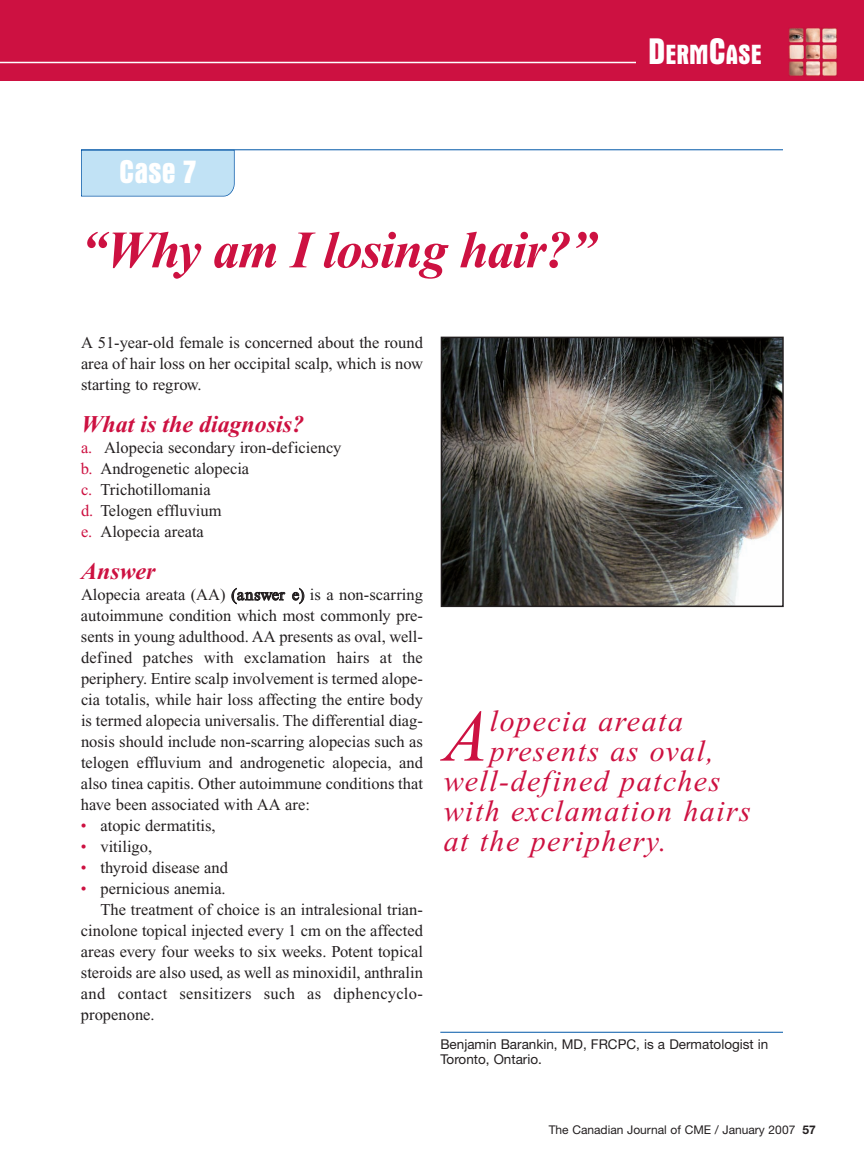
<style>
.page{position:relative;width:864px;height:1175px;background:#fff}
.page>*{position:absolute;margin:0;border:0;box-sizing:border-box;transform-origin:0 0}
.t1{font:italic 73.2px "Times";color:#cd1141}
.t2{font:italic 700 52.5px "Times";letter-spacing:-.025em;color:#cd1141}
.t3{font:700 condensed 33.45px "Aurora BT";color:#fff}
.t4{font:italic 30px "Times";letter-spacing:.05em;color:#cd1141}
.t5{font:700 condensed 28.2px "Aurora BT";color:#fff}
.t6{font:italic 700 24px "Times";color:#cd1141}
.t7{font:16.5px/21px "Times";color:#231f20;text-align:justify}
.t8{font:16.5px "Times";letter-spacing:.02em;color:#231f20}
.t9{font:13.5px/15px "Helvetica Neue";color:#231f20}
.t10{font:12px "Helvetica Neue";color:#231f20}
.s1{font-size:37.5px}
.s2{color:#cd1141}
.s3{font-weight:700}
</style>
<div class="page">
<div style="left:0;top:0;width:864px;height:81px;background:#cd1141"></div>
<hr style="left:0;top:62px;width:652px;height:1px;background:#fff">
<div style="left:81px;top:150px;width:154px;height:46px;background:#c1e2f5"></div>
<hr style="left:81px;top:149px;width:702px;height:1px;background:#0157a8">
<img style="left:444px;top:339px;width:337px;height:265px">
<div style="left:441px;top:336px;width:343px;height:271px;border:2px solid #231f20"></div>
<hr style="left:440px;top:1031px;width:343px;height:1px;background:#0157a8">
<div style="left:637px;top:37px;width:136px;height:31px;background:#cd1141"></div>
<img style="left:789px;top:28px;width:48px;height:48px">
<img style="left:790px;top:29px;width:46px;height:46px">
<h3 class="t3" style="left:119px;top:152px;width:78px">Case 7</h3>
<h2 class="t2" style="left:81px;top:232px;width:517px">“Why am I losing hair?”</h2>
<h3 class="t5" style="left:648px;top:38px;width:115px"><span class="s1">D</span>ERM<span class="s1">C</span>ASE</h3>
<p class="t7" style="left:81px;top:334px;width:343px">A 51-year-old female is concerned about the round area of hair loss on her occipital scalp, which is now starting to regrow.</p>
<h3 class="t6" style="left:81px;top:416px;width:225px">What is the diagnosis?</h3>
<p class="t7" style="left:81px;top:439px;width:262px;text-align:left"><span class="s2">a.</span> Alopecia secondary iron-deficiency <span class="s2">b.</span> Androgenetic alopecia<br><span class="s2">c.</span> Trichotillomania<br><span class="s2">d.</span> Telogen effluvium<br><span class="s2">e.</span> Alopecia areata</p>
<h3 class="t6" style="left:81px;top:563px;width:76px">Answer</h3>
<p class="t7" style="left:81px;top:586px;width:343px">Alopecia areata (AA) (answer e) is a non-scarring autoimmune condition which most commonly pre&shy;sents in young adulthood. AA presents as oval, well&shy;defined patches with exclamation hairs at the periphery. Entire scalp involvement is termed alope&shy;cia totalis, while hair loss affecting the entire body is termed alopecia universalis. The differential diag&shy;nosis should include non-scarring alopecias such as telogen effluvium and androgenetic alopecia, and also tinea capitis. Other autoimmune conditions that have been associated with AA are:</p>
<p class="t7" style="left:81px;top:817px;width:136px"><span class="s2">•</span> atopic dermatitis,</p>
<p class="t7" style="left:81px;top:838px;width:73px"><span class="s2">•</span> vitiligo,</p>
<p class="t7" style="left:81px;top:859px;width:149px"><span class="s2">•</span> thyroid disease and</p>
<p class="t7" style="left:81px;top:880px;width:146px"><span class="s2">•</span> pernicious anemia.</p>
<p class="t7" style="left:100px;top:901px;width:324px">The treatment of choice is an intralesional trian-</p>
<p class="t7" style="left:81px;top:922px;width:343px">cinolone topical injected every 1 cm on the affected</p>
<p class="t7" style="left:81px;top:943px;width:343px">areas every four weeks to six weeks. Potent topical</p>
<p class="t7" style="left:81px;top:964px;width:343px">steroids are also used, as well as minoxidil, anthralin</p>
<p class="t8" style="left:81px;top:988px;width:343px">and contact sensitizers such as diphencyclo-</p>
<p class="t7" style="left:81px;top:1006px;width:75px">propenone.</p>
<h1 class="t1" style="left:444px;top:710px;width:46px">A</h1>
<h3 class="t4" style="left:490px;top:709px;width:195px">lopecia areata</h3>
<h3 class="t4" style="left:490px;top:739px;width:226px">presents as oval,</h3>
<h3 class="t4" style="left:444px;top:769px;width:278px">well-defined patches</h3>
<h3 class="t4" style="left:444px;top:799px;width:309px">with exclamation hairs</h3>
<h3 class="t4" style="left:444px;top:829px;width:224px">at the periphery.</h3>
<p class="t9" style="left:440px;top:1038px;width:330px">Benjamin Barankin, MD, FRCPC, is a Dermatologist in<br>Toronto, Ontario.</p>
<p class="t10" style="left:549px;top:1125px;width:269px">The Canadian Journal of CME / January 2007 <span class="s3">57</span></p>
</div>
